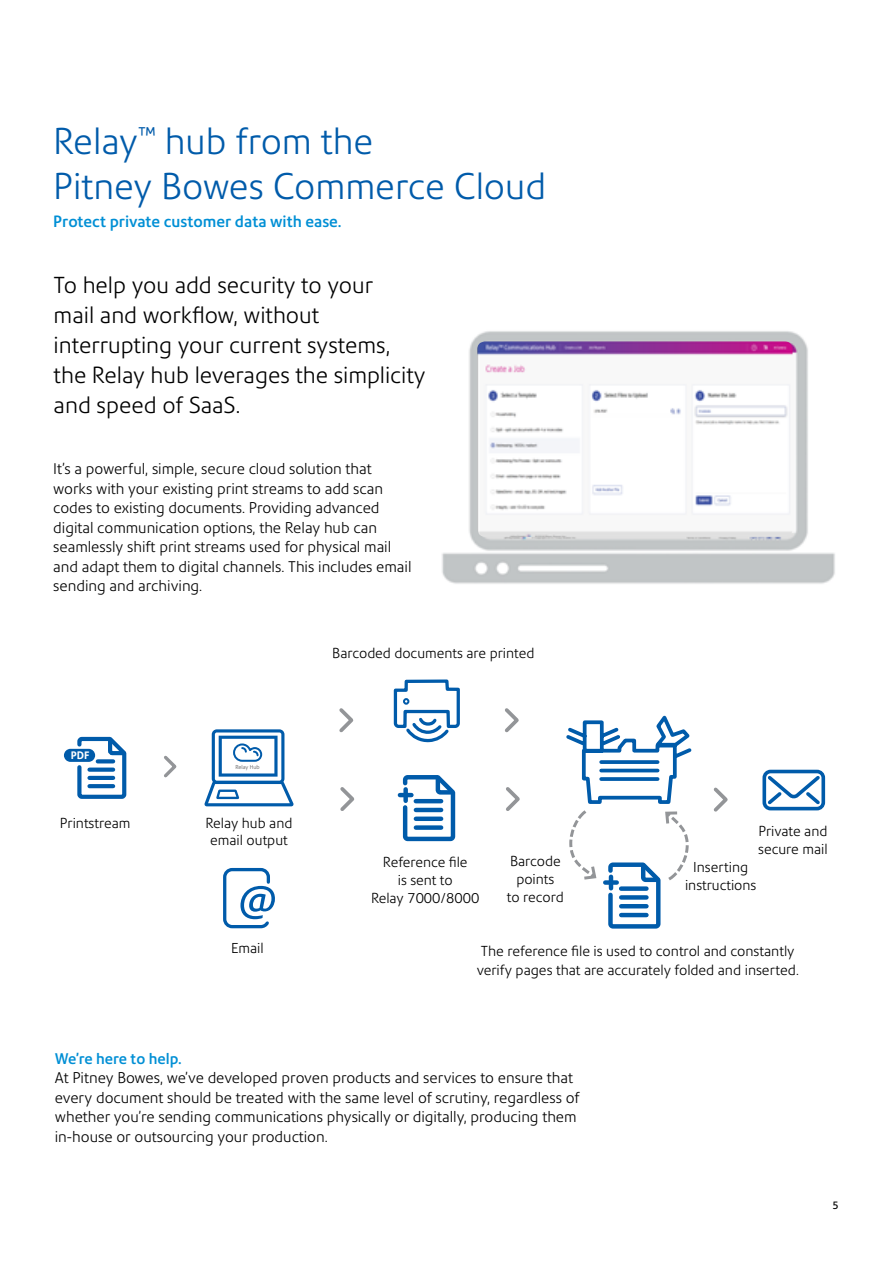
<style>
.page{position:relative;width:893px;height:1263px;background:#fff}
.page>*{position:absolute;margin:0;border:0;box-sizing:border-box;transform-origin:0 0}
.t1{font:300 36px/45px "Precision Sans";color:#005baa}
.t2{font:300 22.5px/30px "Precision Sans";color:#000}
.t3{font:500 15.75px "Precision Sans";color:#008fd5}
.t4{font:300 15px/19.5px "Precision Sans";color:#000}
.t5{font:500 15px "Precision Sans";color:#008fd5}
.t6{font:300 14.1px/18.8px "Precision Sans";color:#000}
.t7{font:300 13.95px/18px "Precision Sans";color:#000;text-align:center}
.t8{font:700 10.5px "Precision Sans";color:#fff}
.t9{font:10.5px "Precision Sans";color:#000}
.t10{font:300 5.55px "Precision Sans";color:#4d4d4f}
</style>
<div class="page">
<svg style="left:401px;top:775px;width:55px;height:67px"></svg>
<div style="left:403px;top:789px;width:5px;height:12px;background:#005baa"></div>
<hr style="left:400px;top:793px;width:11px;height:4px;background:#005baa">
<div style="left:64px;top:749px;width:31px;height:13px;background:#005baa;border-radius:7px"></div>
<svg style="left:75px;top:736px;width:52px;height:63px"></svg>
<svg style="left:164px;top:755px;width:13px;height:23px"></svg>
<svg style="left:204px;top:729px;width:90px;height:77px"></svg>
<svg style="left:506px;top:787px;width:14px;height:24px"></svg>
<svg style="left:393px;top:679px;width:67px;height:64px"></svg>
<div style="left:403px;top:698px;width:6px;height:7px;border:2px solid #005baa;border-radius:50%"></div>
<svg style="left:340px;top:787px;width:15px;height:24px"></svg>
<svg style="left:762px;top:769px;width:64px;height:42px"></svg>
<svg style="left:505px;top:708px;width:14px;height:25px"></svg>
<svg style="left:713px;top:787px;width:15px;height:25px"></svg>
<svg style="left:566px;top:715px;width:126px;height:214px"></svg>
<svg style="left:339px;top:708px;width:15px;height:25px"></svg>
<svg style="left:223px;top:867px;width:52px;height:62px"></svg>
<img style="left:442px;top:331px;width:393px;height:253px">
<img style="left:477px;top:341px;width:315px;height:196px">
<h1 class="t1" style="left:53px;top:119px;width:494px">Relay<sup>™</sup> hub from the<br>Pitney Bowes Commerce Cloud</h1>
<p class="t3" style="left:53px;top:212px;width:290px">Protect private customer data with ease.</p>
<h2 class="t2" style="left:54px;top:270px;width:373px">To help you add security to your<br>mail and workflow, without interrupting your current systems, the Relay hub leverages the simplicity and speed of SaaS.</h2>
<p class="t4" style="left:53px;top:459px;width:360px">It’s a powerful, simple, secure cloud solution that works with your existing print streams to add scan codes to existing documents. Providing advanced digital communication options, the Relay hub can seamlessly shift print streams used for physical mail and adapt them to digital channels. This includes email sending and archiving.</p>
<p class="t8" style="left:71px;top:749px;width:20px">PDF</p>
<p class="t10" style="left:235px;top:764px;width:26px">Relay Hub</p>
<p class="t7" style="left:60px;top:814px;width:72px">Printstream</p>
<p class="t7" style="left:206px;top:815px;width:88px;line-height:16.8px">Relay hub and email output</p>
<p class="t7" style="left:231px;top:939px;width:34px">Email</p>
<p class="t7" style="left:332px;top:644px;width:204px">Barcoded documents are printed</p>
<p class="t7" style="left:371px;top:853px;width:110px">Reference file<br>is sent to<br>Relay 7000/8000</p>
<p class="t7" style="left:758px;top:822px;width:71px;text-align:left">Private and secure mail</p>
<p class="t7" style="left:507px;top:852px;width:58px">Barcode points<br>to record</p>
<p class="t7" style="left:685px;top:858px;width:73px">Inserting instructions</p>
<p class="t6" style="left:477px;top:942px;width:324px">The reference file is used to control and constantly verify pages that are accurately folded and inserted.</p>
<p class="t5" style="left:55px;top:1049px;width:129px">We’re here to help.</p>
<p class="t4" style="left:55px;top:1068px;width:526px">At Pitney Bowes, we’ve developed proven products and services to ensure that every document should be treated with the same level of scrutiny, regardless of whether you’re sending communications physically or digitally, producing them in-house or outsourcing your production.</p>
<p class="t9" style="left:832px;top:1199px;width:8px">5</p>
</div>
